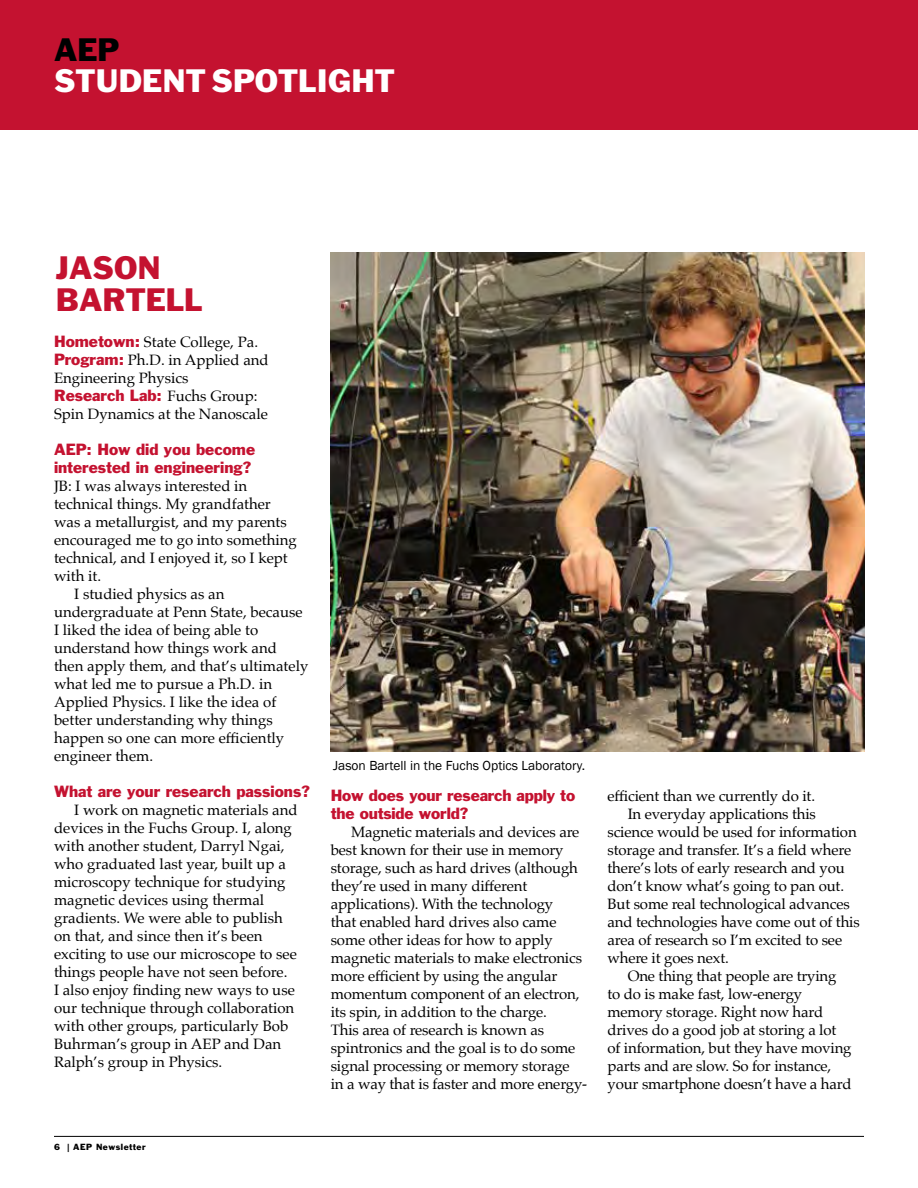
<style>
.page{position:relative;width:918px;height:1188px;background:#fff}
.page>*{position:absolute;margin:0;border:0;box-sizing:border-box;transform-origin:0 0}
.t1{font:30px "Franklin Gothic Std";color:#fff}
.t2{font:30px/31.5px "Franklin Gothic Std";color:#c41230}
.t3{font:30px "Franklin Gothic Std";color:#000}
.t4{font:15px/18px "Palatino";letter-spacing:-.01em;color:#000}
.t5{font:15px/18px "Franklin Gothic Std";color:#c41230}
.t6{font:13.5px "Franklin Gothic";color:#000}
.t7{font:8.25px "Franklin Gothic Std";letter-spacing:.06em;color:#000}
.s1{font-family:"Franklin Gothic Std";color:#c41230}
.s2{font-family:"Palatino";color:#000}
</style>
<div class="page">
<hr style="left:54px;top:1136px;width:810px;height:1px;background:#000">
<div style="left:0;top:0;width:918px;height:130px;background:#c41230"></div>
<img style="left:331px;top:252px;width:534px;height:500px">
<h1 class="t3" style="left:54px;top:31px;width:67px">AEP</h1>
<h1 class="t1" style="left:54px;top:61px;width:342px">STUDENT SPOTLIGHT</h1>
<h1 class="t2" style="left:56px;top:252px;width:148px">JASON<br>BARTELL</h1>
<p class="t4" style="left:54px;top:332px;width:216px"><span class="s1">Hometown:</span> State College, Pa.<br><span class="s1">Program:</span> Ph.D. in Applied and<br>Engineering Physics</p>
<p class="t5" style="left:54px;top:386px;width:205px">Research Lab: <span class="s2">Fuchs Group:</span></p>
<p class="t4" style="left:54px;top:404px;width:215px">Spin Dynamics at the Nanoscale</p>
<p class="t5" style="left:54px;top:440px;width:203px">AEP: How did you become interested in engineering?</p>
<p class="t4" style="left:54px;top:476px;width:195px">JB: I was always interested in</p>
<p class="t4" style="left:54px;top:494px;width:218px">technical things. My grandfather</p>
<p class="t4" style="left:54px;top:512px;width:234px">was a metallurgist, and my parents</p>
<p class="t4" style="left:54px;top:530px;width:244px">encouraged me to go into something</p>
<p class="t4" style="left:54px;top:548px;width:235px">technical, and I enjoyed it, so I kept</p>
<p class="t4" style="left:54px;top:566px;width:49px">with it.</p>
<p class="t4" style="left:74px;top:584px;width:152px">I studied physics as an</p>
<p class="t4" style="left:54px;top:602px;width:250px">undergraduate at Penn State, because</p>
<p class="t4" style="left:54px;top:620px;width:206px">I liked the idea of being able to</p>
<p class="t4" style="left:54px;top:638px;width:224px">understand how things work and</p>
<p class="t4" style="left:54px;top:656px;width:256px">then apply them, and that’s ultimately</p>
<p class="t4" style="left:54px;top:674px;width:220px">what led me to pursue a Ph.D. in</p>
<p class="t4" style="left:54px;top:692px;width:224px">Applied Physics. I like the idea of</p>
<p class="t4" style="left:54px;top:710px;width:220px">better understanding why things</p>
<p class="t4" style="left:54px;top:728px;width:232px">happen so one can more efficiently</p>
<p class="t4" style="left:54px;top:746px;width:101px">engineer them.</p>
<p class="t5" style="left:54px;top:782px;width:257px">What are your research passions?</p>
<p class="t4" style="left:54px;top:800px;width:245px;text-indent:20px">I work on magnetic materials and devices in the Fuchs Group. I, along with another student, Darryl Ngai, who graduated last year, built up a microscopy technique for studying magnetic devices using thermal gradients. We were able to publish on that, and since then it’s been exciting to use our microscope to see things people have not seen before.<br>I also enjoy finding new ways to use our technique through collaboration with other groups, particularly Bob Buhrman’s group in AEP and Dan Ralph’s group in Physics.</p>
<p class="t7" style="left:54px;top:1142px;width:93px">6 | AEP Newsletter</p>
<p class="t6" style="left:333px;top:757px;width:254px">Jason Bartell in the Fuchs Optics Laboratory.</p>
<p class="t5" style="left:331px;top:786px;width:246px">How does your research apply to the outside world?</p>
<p class="t4" style="left:331px;top:823px;width:258px;text-indent:20px">Magnetic materials and devices are best known for their use in memory storage, such as hard drives (although they’re used in many different applications). With the technology<br>that enabled hard drives also came some other ideas for how to apply magnetic materials to make electronics more efficient by using the angular momentum component of an electron, its spin, in addition to the charge.<br>This area of research is known as spintronics and the goal is to do some signal processing or memory storage<br>in a way that is faster and more energy-</p>
<p class="t4" style="left:608px;top:787px;width:209px">efficient than we currently do it.</p>
<p class="t4" style="left:628px;top:805px;width:190px">In everyday applications this</p>
<p class="t4" style="left:608px;top:823px;width:251px">science would be used for information</p>
<p class="t4" style="left:608px;top:841px;width:245px">storage and transfer. It’s a field where</p>
<p class="t4" style="left:608px;top:859px;width:239px">there’s lots of early research and you</p>
<p class="t4" style="left:608px;top:877px;width:238px">don’t know what’s going to pan out.</p>
<p class="t4" style="left:608px;top:895px;width:244px">But some real technological advances</p>
<p class="t4" style="left:608px;top:913px;width:254px">and technologies have come out of this</p>
<p class="t4" style="left:608px;top:931px;width:236px">area of research so I’m excited to see</p>
<p class="t4" style="left:608px;top:949px;width:123px">where it goes next.</p>
<p class="t4" style="left:628px;top:967px;width:210px">One thing that people are trying</p>
<p class="t4" style="left:608px;top:985px;width:196px">to do is make fast, low-energy</p>
<p class="t4" style="left:608px;top:1003px;width:217px">memory storage. Right now hard</p>
<p class="t4" style="left:608px;top:1021px;width:230px">drives do a good job at storing a lot</p>
<p class="t4" style="left:608px;top:1039px;width:246px">of information, but they have moving</p>
<p class="t4" style="left:608px;top:1057px;width:225px">parts and are slow. So for instance,</p>
<p class="t4" style="left:608px;top:1075px;width:246px">your smartphone doesn’t have a hard</p>
</div>
